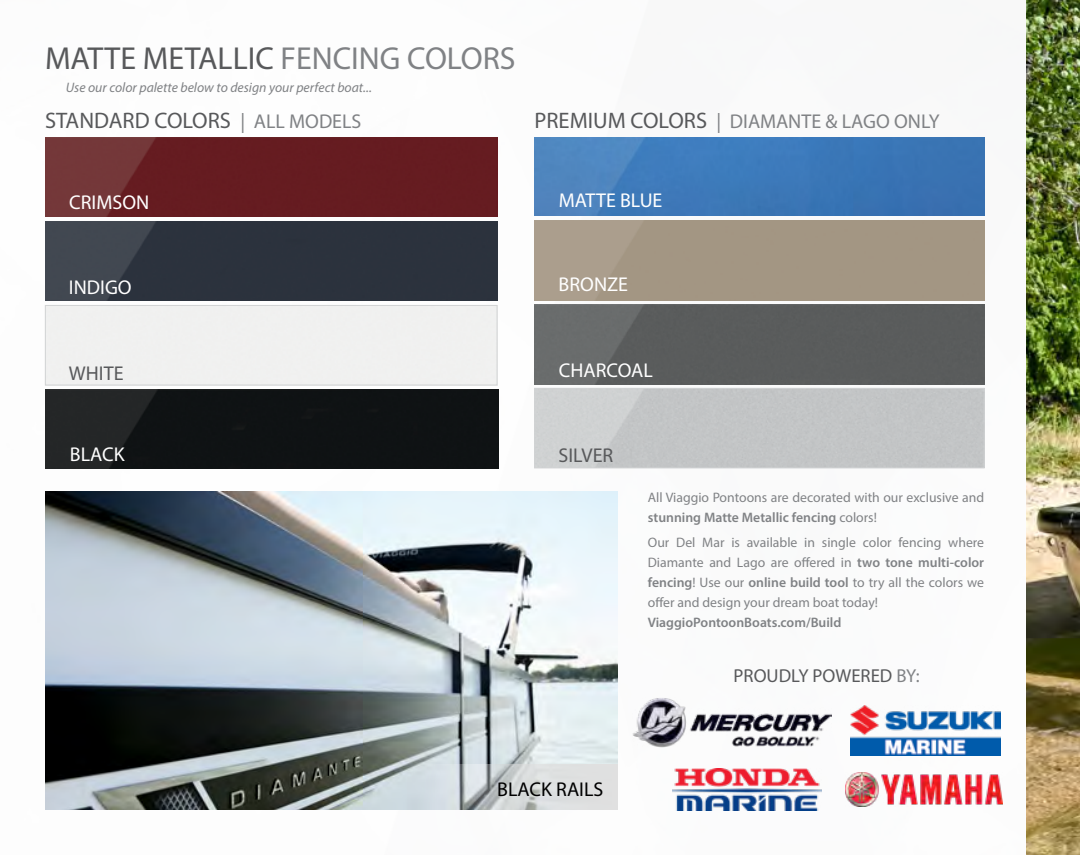
<style>
.page{position:relative;width:1080px;height:855px;background:#fff}
.page>*{position:absolute;margin:0;border:0;box-sizing:border-box;transform-origin:0 0}
.t1{font:31.88px "Myriad Pro";color:#58595b}
.t2{font:22.5px "Myriad Pro";color:#58595b}
.t3{font:20px "Myriad Pro";color:#fff}
.t4{font:20px "Myriad Pro";color:#808285}
.t5{font:20px "Myriad Pro";color:#58595b}
.t6{font:20px "Myriad Pro";color:#000}
.t7{font:18.75px "Myriad Pro";color:#58595b}
.t8{font:13.75px/20px "Myriad Pro";color:#808285}
.t9{font:italic 13.75px "Myriad Pro";color:#808285}
.t10{font:600 13.75px "Myriad Pro";color:#808285}
.s1{color:#808285}
.s2{font-size:20px;color:#808285}
.s3{font-size:22.5px;color:#58595b}
.s4{font-weight:600}
</style>
<div class="page">
<img style="left:45px;top:137px;width:956px;height:674px">
<img style="left:1026px;top:0;width:54px;height:855px">
<img style="left:45px;top:492px;width:572px;height:317px">
<img style="left:398px;top:765px;width:219px;height:44px">
<img style="left:45px;top:137px;width:453px;height:80px">
<img style="left:45px;top:221px;width:452px;height:80px">
<img style="left:535px;top:220px;width:449px;height:80px">
<img style="left:535px;top:137px;width:449px;height:79px">
<img style="left:536px;top:390px;width:446px;height:76px">
<div style="left:534px;top:388px;width:450px;height:80px;border:1px solid #d1d3d4"></div>
<div style="left:47px;top:307px;width:448px;height:76px;background:#f0f0f0"></div>
<div style="left:45px;top:305px;width:452px;height:80px;border:1px solid #d1d3d4"></div>
<img style="left:535px;top:305px;width:449px;height:79px">
<img style="left:45px;top:389px;width:453px;height:79px">
<img style="left:633px;top:697px;width:199px;height:50px">
<img style="left:850px;top:705px;width:151px;height:50px">
<img style="left:672px;top:769px;width:150px;height:41px">
<img style="left:845px;top:773px;width:158px;height:33px">
<h1 class="t1" style="left:45px;top:39px;width:472px">MATTE METALLIC <span class="s1">FENCING COLORS</span></h1>
<p class="t9" style="left:66px;top:79px;width:308px">Use our color palette below to design your perfect boat...</p>
<h2 class="t2" style="left:45px;top:107px;width:318px">STANDARD COLORS <span class="s2">| ALL MODELS</span></h2>
<h3 class="t4" style="left:535px;top:109px;width:407px"><span class="s3">PREMIUM COLORS</span> | DIAMANTE &amp; LAGO ONLY</h3>
<h3 class="t3" style="left:69px;top:190px;width:82px">CRIMSON</h3>
<h3 class="t3" style="left:559px;top:188px;width:105px">MATTE BLUE</h3>
<h3 class="t3" style="left:69px;top:275px;width:64px">INDIGO</h3>
<h3 class="t3" style="left:559px;top:272px;width:71px">BRONZE</h3>
<h3 class="t5" style="left:69px;top:361px;width:56px">WHITE</h3>
<h3 class="t3" style="left:70px;top:442px;width:56px">BLACK</h3>
<h3 class="t3" style="left:559px;top:358px;width:96px">CHARCOAL</h3>
<h3 class="t5" style="left:559px;top:442px;width:56px">SILVER</h3>
<p class="t8" style="left:648px;top:487px;width:338px">All Viaggio Pontoons are decorated with our exclusive and <span class="s4">stunning Matte Metallic fencing</span> colors!</p>
<p class="t8" style="left:648px;top:532px;width:338px;text-align:justify">Our Del Mar is available in single color fencing where Diamante and Lago are offered in <span class="s4">two tone multi-color fencing</span>! Use our <span class="s4">online build tool</span> to try all the colors we offer and design your dream boat today!</p>
<p class="t10" style="left:648px;top:614px;width:195px">ViaggioPontoonBoats.com/Build</p>
<h3 class="t7" style="left:734px;top:664px;width:188px">PROUDLY POWERED <span class="s1">BY:</span></h3>
<h3 class="t6" style="left:497px;top:776px;width:108px">BLACK RAILS</h3>
</div>
